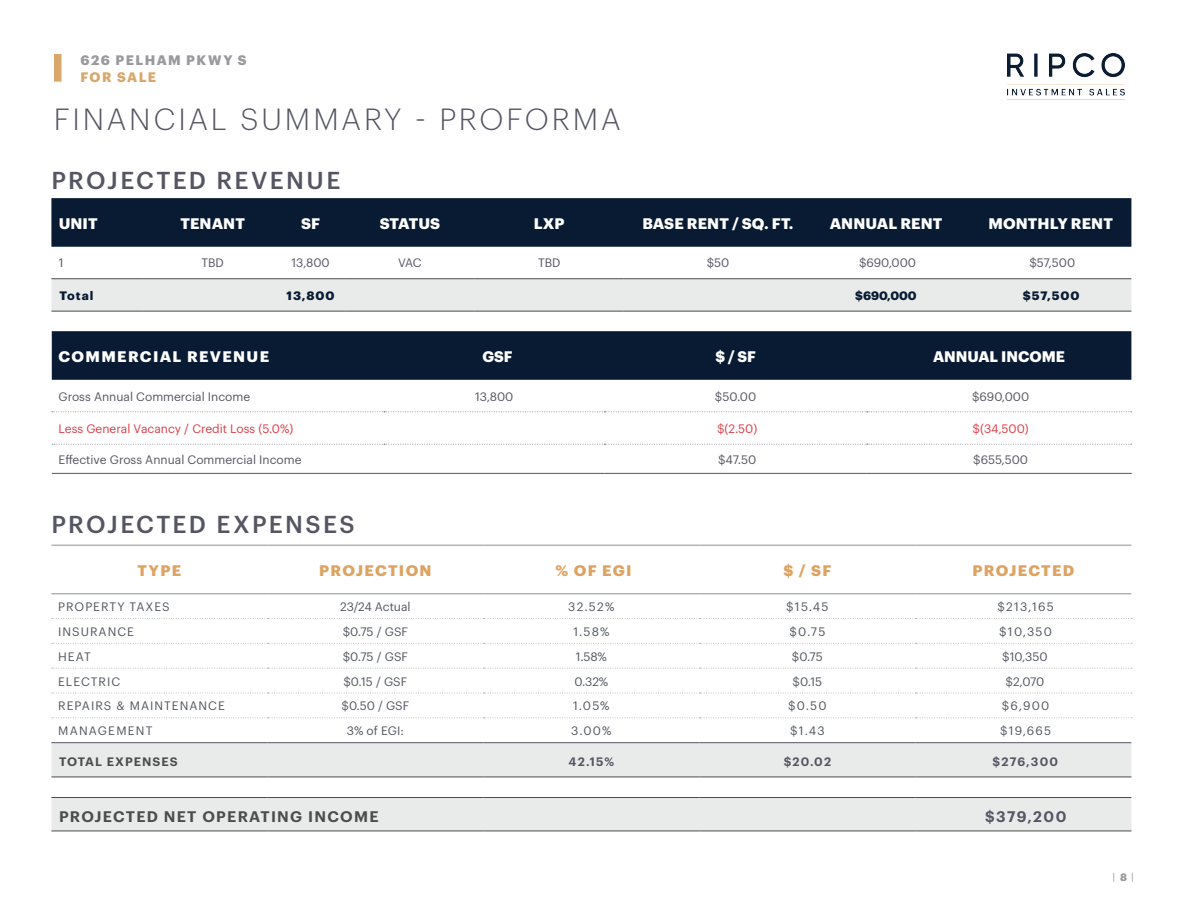
<style>
.page{position:relative;width:1188px;height:918px;background:#fff}
.page>*{position:absolute;margin:0;border:0;box-sizing:border-box;transform-origin:0 0}
.t1{font:300 30px "Graphik";letter-spacing:.09em;color:#565663}
.t2{font:500 24px "Graphik";letter-spacing:.095em;color:#565663}
.t3{font:700 15px "Graphik";letter-spacing:.005em;color:#fff}
.t4{font:700 15px "Graphik";letter-spacing:.085em;color:#dea362}
.t5{font:600 15px "Graphik";letter-spacing:.08em;color:#4b4c4d}
.t6{font:700 15px "Graphik";letter-spacing:.085em;color:#fff}
.t7{font:600 15px "Graphik";letter-spacing:.095em;color:#565663}
.t8{font:700 13.5px "Graphik";letter-spacing:.11em;color:#99999e}
.t9{font:700 13.5px "Graphik";letter-spacing:.1em;color:#d9a76c}
.t10{font:12px "Graphik";letter-spacing:.085em;color:#52575f}
.t11{font:12px "Graphik";color:#565663}
.t12{font:12px "Graphik";color:#dd3c46}
.t13{font:700 12px "Graphik";letter-spacing:.075em;color:#081b33}
.t14{font:600 12px "Graphik";letter-spacing:.105em;color:#565663}
.t15{font:600 12px "Graphik";letter-spacing:.08em;color:#4b4c4d}
.t16{font:12px "Graphik";color:#52575f}
.t17{font:12px "Graphik";letter-spacing:.105em;color:#52575f}
.t18{font:10.5px "Graphik";color:#99999e}
.s1{font-weight:700}
</style>
<div class="page">
<div style="left:54px;top:54px;width:8px;height:28px;background:#d9a76c"></div>
<div style="left:51px;top:198px;width:1080px;height:49px;background:#081b33"></div>
<div style="left:51px;top:279px;width:1080px;height:32px;background:#e9ebea"></div>
<hr style="left:51px;top:278px;width:91px;height:1px;background:#4b4c4d">
<hr style="left:142px;top:278px;width:134px;height:1px;background:#4b4c4d">
<hr style="left:276px;top:278px;width:69px;height:1px;background:#4b4c4d">
<hr style="left:345px;top:278px;width:130px;height:1px;background:#4b4c4d">
<hr style="left:475px;top:278px;width:149px;height:1px;background:#4b4c4d">
<hr style="left:624px;top:278px;width:177px;height:1px;background:#4b4c4d">
<hr style="left:801px;top:278px;width:162px;height:1px;background:#4b4c4d">
<hr style="left:963px;top:278px;width:168px;height:1px;background:#4b4c4d">
<hr style="left:51px;top:311px;width:91px;height:1px;background:#4b4c4d">
<hr style="left:142px;top:311px;width:134px;height:1px;background:#4b4c4d">
<hr style="left:276px;top:311px;width:69px;height:1px;background:#4b4c4d">
<hr style="left:345px;top:311px;width:130px;height:1px;background:#4b4c4d">
<hr style="left:475px;top:311px;width:149px;height:1px;background:#4b4c4d">
<hr style="left:624px;top:311px;width:177px;height:1px;background:#4b4c4d">
<hr style="left:801px;top:311px;width:162px;height:1px;background:#4b4c4d">
<hr style="left:963px;top:311px;width:168px;height:1px;background:#4b4c4d">
<img style="left:1007px;top:54px;width:118px;height:46px">
<div style="left:52px;top:331px;width:1079px;height:49px;background:#081b33"></div>
<svg style="left:52px;top:411px;width:1080px;height:1px"></svg>
<svg style="left:52px;top:444px;width:1080px;height:1px"></svg>
<hr style="left:52px;top:473px;width:332px;height:1px;background:#565663">
<hr style="left:384px;top:473px;width:220px;height:1px;background:#565663">
<hr style="left:604px;top:473px;width:263px;height:1px;background:#565663">
<hr style="left:867px;top:473px;width:265px;height:1px;background:#565663">
<svg style="left:51px;top:743px;width:1080px;height:88px;fill:#e9ebea"></svg>
<hr style="left:51px;top:777px;width:216px;height:1px;background:#4b4c4d">
<hr style="left:267px;top:777px;width:216px;height:1px;background:#4b4c4d">
<hr style="left:483px;top:777px;width:216px;height:1px;background:#4b4c4d">
<hr style="left:699px;top:777px;width:216px;height:1px;background:#4b4c4d">
<hr style="left:915px;top:777px;width:216px;height:1px;background:#4b4c4d">
<hr style="left:51px;top:797px;width:216px;height:1px;background:#4b4c4d">
<hr style="left:267px;top:797px;width:216px;height:1px;background:#4b4c4d">
<hr style="left:483px;top:797px;width:216px;height:1px;background:#4b4c4d">
<hr style="left:699px;top:797px;width:216px;height:1px;background:#4b4c4d">
<hr style="left:915px;top:797px;width:216px;height:1px;background:#4b4c4d">
<hr style="left:51px;top:831px;width:216px;height:1px;background:#4b4c4d">
<hr style="left:267px;top:831px;width:216px;height:1px;background:#4b4c4d">
<hr style="left:483px;top:831px;width:216px;height:1px;background:#4b4c4d">
<hr style="left:699px;top:831px;width:216px;height:1px;background:#4b4c4d">
<hr style="left:915px;top:831px;width:216px;height:1px;background:#4b4c4d">
<hr style="left:51px;top:742px;width:216px;height:1px;background:#565663">
<hr style="left:267px;top:742px;width:216px;height:1px;background:#565663">
<hr style="left:483px;top:742px;width:216px;height:1px;background:#565663">
<hr style="left:699px;top:742px;width:216px;height:1px;background:#565663">
<hr style="left:915px;top:742px;width:216px;height:1px;background:#565663">
<svg style="left:52px;top:618px;width:1080px;height:1px"></svg>
<svg style="left:52px;top:643px;width:1080px;height:1px"></svg>
<svg style="left:52px;top:668px;width:1080px;height:1px"></svg>
<svg style="left:52px;top:693px;width:1080px;height:1px"></svg>
<svg style="left:52px;top:717px;width:1080px;height:1px"></svg>
<hr style="left:51px;top:545px;width:216px;height:1px;background:#898e96">
<hr style="left:267px;top:545px;width:216px;height:1px;background:#898e96">
<hr style="left:483px;top:545px;width:216px;height:1px;background:#898e96">
<hr style="left:699px;top:545px;width:216px;height:1px;background:#898e96">
<hr style="left:915px;top:545px;width:216px;height:1px;background:#898e96">
<hr style="left:51px;top:593px;width:216px;height:1px;background:#898e96">
<hr style="left:267px;top:593px;width:216px;height:1px;background:#898e96">
<hr style="left:483px;top:593px;width:216px;height:1px;background:#898e96">
<hr style="left:699px;top:593px;width:216px;height:1px;background:#898e96">
<hr style="left:915px;top:593px;width:216px;height:1px;background:#898e96">
<p class="t8" style="left:80px;top:50px;width:168px">626 PELHAM PKWY S</p>
<p class="t9" style="left:80px;top:66px;width:77px">FOR SALE</p>
<p class="t1" style="left:54px;top:97px;width:569px">FINANCIAL SUMMARY - PROFORMA</p>
<p class="t2" style="left:51px;top:162px;width:291px">PROJECTED REVENUE</p>
<p class="t3" style="left:59px;top:212px;width:41px">UNIT</p>
<p class="t3" style="left:180px;top:212px;width:66px">TENANT</p>
<p class="t3" style="left:301px;top:212px;width:21px">SF</p>
<p class="t3" style="left:380px;top:212px;width:62px">STATUS</p>
<p class="t3" style="left:534px;top:212px;width:32px">LXP</p>
<p class="t3" style="left:643px;top:212px;width:152px">BASE RENT / SQ. FT.</p>
<p class="t3" style="left:830px;top:212px;width:114px">ANNUAL RENT</p>
<p class="t3" style="left:988px;top:212px;width:126px">MONTHLY RENT</p>
<p class="t11" style="left:59px;top:254px;width:6px">1</p>
<p class="t11" style="left:201px;top:254px;width:24px">TBD</p>
<p class="t11" style="left:291px;top:254px;width:40px">13,800</p>
<p class="t11" style="left:398px;top:254px;width:25px">VAC</p>
<p class="t11" style="left:538px;top:254px;width:24px">TBD</p>
<p class="t11" style="left:707px;top:254px;width:24px">$50</p>
<p class="t11" style="left:859px;top:254px;width:59px">$690,000</p>
<p class="t11" style="left:1029px;top:254px;width:47px">$57,500</p>
<p class="t13" style="left:60px;top:286px;width:35px">Total</p>
<p class="t13" style="left:287px;top:286px;width:50px">13,800</p>
<p class="t13" style="left:855px;top:286px;width:63px">$690,000</p>
<p class="t13" style="left:1023px;top:286px;width:58px">$57,500</p>
<p class="t6" style="left:59px;top:345px;width:212px">COMMERCIAL REVENUE</p>
<p class="t3" style="left:483px;top:345px;width:32px">GSF</p>
<p class="t3" style="left:715px;top:345px;width:42px">$ / SF</p>
<p class="t3" style="left:933px;top:345px;width:134px">ANNUAL INCOME</p>
<p class="t11" style="left:59px;top:387px;width:193px">Gross Annual Commercial Income</p>
<p class="t11" style="left:475px;top:387px;width:40px">13,800</p>
<p class="t11" style="left:715px;top:387px;width:43px">$50.00</p>
<p class="t11" style="left:972px;top:387px;width:59px">$690,000</p>
<p class="t12" style="left:59px;top:420px;width:236px">Less General Vacancy / Credit Loss (5.0%)</p>
<p class="t12" style="left:717px;top:420px;width:42px">$(2.50)</p>
<p class="t12" style="left:973px;top:420px;width:58px">$(34,500)</p>
<p class="t11" style="left:59px;top:450px;width:245px">Effective Gross Annual Commercial Income</p>
<p class="t11" style="left:718px;top:450px;width:40px">$47.50</p>
<p class="t11" style="left:973px;top:450px;width:56px">$655,500</p>
<p class="t2" style="left:51px;top:506px;width:305px">PROJECTED EXPENSES</p>
<p class="t4" style="left:138px;top:559px;width:45px">TYPE</p>
<p class="t4" style="left:319px;top:559px;width:114px">PROJECTION</p>
<p class="t4" style="left:555px;top:559px;width:78px">% OF EGI</p>
<p class="t4" style="left:783px;top:559px;width:50px">$ / SF</p>
<p class="t4" style="left:972px;top:559px;width:104px">PROJECTED</p>
<p class="t10" style="left:58px;top:598px;width:113px">PROPERTY TAXES</p>
<p class="t16" style="left:340px;top:598px;width:72px">23/24 Actual</p>
<p class="t10" style="left:568px;top:598px;width:48px">32.52%</p>
<p class="t10" style="left:786px;top:598px;width:44px">$15.45</p>
<p class="t10" style="left:997px;top:598px;width:58px">$213,165</p>
<p class="t10" style="left:58px;top:622px;width:77px">INSURANCE</p>
<p class="t10" style="left:343px;top:622px;width:67px">$0.75 / GSF</p>
<p class="t10" style="left:573px;top:622px;width:38px">1.58%</p>
<p class="t10" style="left:789px;top:622px;width:37px">$0.75</p>
<p class="t10" style="left:999px;top:622px;width:54px">$10,350</p>
<p class="t10" style="left:58px;top:647px;width:34px">HEAT</p>
<p class="t10" style="left:343px;top:647px;width:67px">$0.75 / GSF</p>
<p class="t10" style="left:576px;top:647px;width:33px">1.58%</p>
<p class="t10" style="left:792px;top:647px;width:32px">$0.75</p>
<p class="t10" style="left:1002px;top:647px;width:47px">$10,350</p>
<p class="t10" style="left:58px;top:672px;width:63px">ELECTRIC</p>
<p class="t10" style="left:343px;top:672px;width:65px">$0.15 / GSF</p>
<p class="t10" style="left:574px;top:672px;width:35px">0.32%</p>
<p class="t10" style="left:793px;top:672px;width:31px">$0.15</p>
<p class="t10" style="left:1006px;top:672px;width:40px">$2,070</p>
<p class="t10" style="left:58px;top:697px;width:168px">REPAIRS &amp; MAINTENANCE</p>
<p class="t10" style="left:341px;top:697px;width:69px">$0.50 / GSF</p>
<p class="t10" style="left:573px;top:697px;width:38px">1.05%</p>
<p class="t10" style="left:788px;top:697px;width:40px">$0.50</p>
<p class="t10" style="left:1002px;top:697px;width:49px">$6,900</p>
<p class="t17" style="left:58px;top:722px;width:96px">MANAGEMENT</p>
<p class="t10" style="left:347px;top:722px;width:58px">3% of EGI:</p>
<p class="t10" style="left:571px;top:722px;width:42px">3.00%</p>
<p class="t10" style="left:790px;top:722px;width:36px">$1.43</p>
<p class="t10" style="left:1000px;top:722px;width:52px">$19,665</p>
<p class="t15" style="left:59px;top:753px;width:120px">TOTAL EXPENSES</p>
<p class="t14" style="left:569px;top:753px;width:47px">42.15%</p>
<p class="t14" style="left:784px;top:753px;width:49px">$20.02</p>
<p class="t14" style="left:993px;top:753px;width:67px">$276,300</p>
<p class="t5" style="left:59px;top:806px;width:321px">PROJECTED NET OPERATING INCOME</p>
<p class="t7" style="left:985px;top:806px;width:83px">$379,200</p>
<p class="t18" style="left:1113px;top:869px;width:23px">| <span class="s1">8</span> |</p>
</div>
